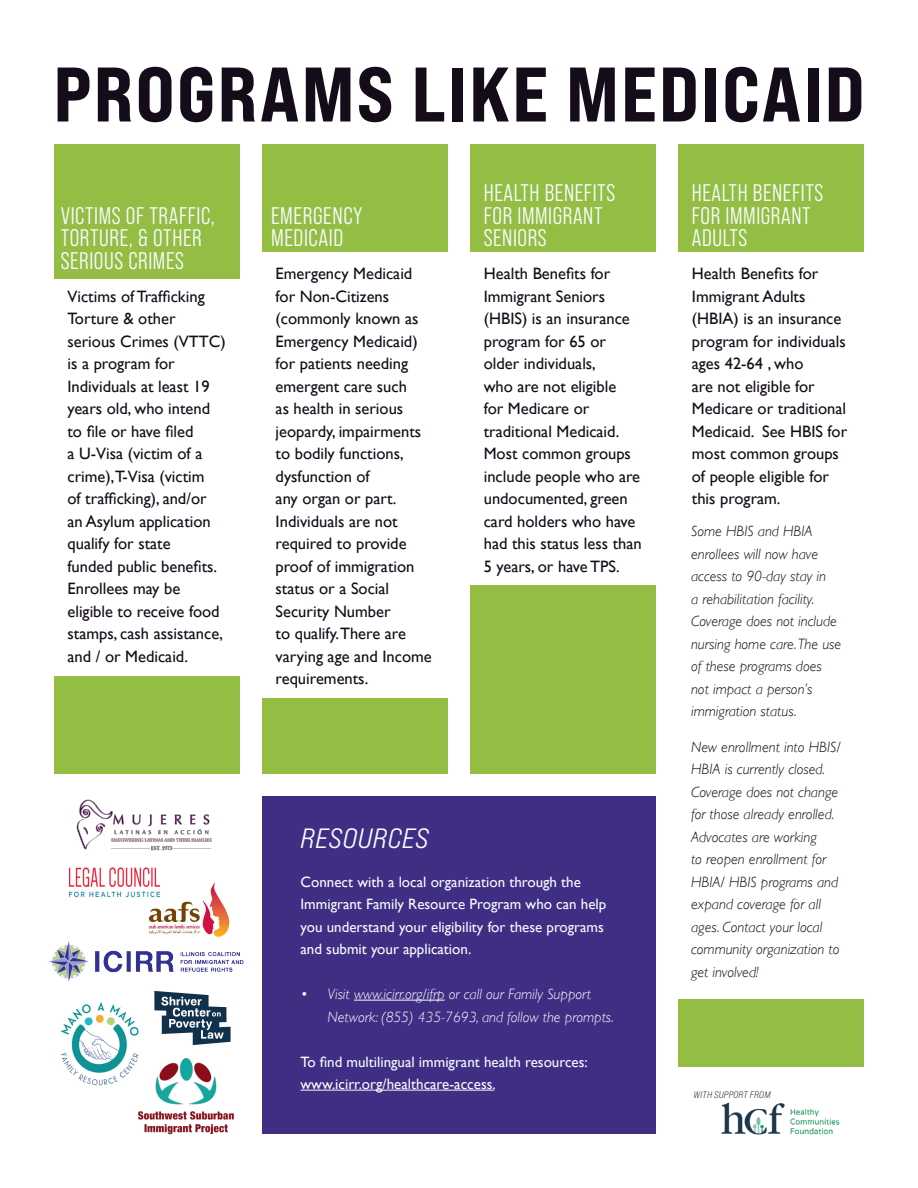
<style>
.page{position:relative;width:918px;height:1188px;background:#fff}
.page>*{position:absolute;margin:0;border:0;box-sizing:border-box;transform-origin:0 0}
.Header_2__pt_24_ExtraBold{font:77.1px "Bebas Neue Pro Exp Eb";letter-spacing:.025em;color:#150c19}
.Header_4__Middle_Italic{font:27.9px "Bebas Neue Pro Exp Md It";letter-spacing:.025em;color:#f6fbfe}
.Infographic_Bump_Out{font:24px/22.5px "Bebas Neue Pro Middle";letter-spacing:.025em;color:#f6fbfe}
.Body_Copy__11pt{font:16.5px/22.5px "Gill Sans";color:#150c19}
.Body_Copy__11pt-2{font:italic 300 15px/22.5px "Gill Sans";color:#150c19}
.Body_Copy__11pt-3{font:15px/22.5px "Gill Sans";color:#f6fbfe}
.t1{font:italic 300 15px/22.5px "Gill Sans";color:#f6fbfe}
.Header_3__18pt_Expanded_Bold_Italic{font:9.45px "Bebas Neue Pro Exp Bk It";letter-spacing:.025em;color:#150c19}
</style>
<div class="page">
<div style="left:262px;top:796px;width:394px;height:338px;background:#3f2e83"></div>
<div style="left:54px;top:676px;width:186px;height:98px;background:#93bd43"></div>
<div style="left:54px;top:144px;width:186px;height:135px;background:#93bd43"></div>
<div style="left:262px;top:144px;width:186px;height:108px;background:#93bd43"></div>
<div style="left:470px;top:144px;width:186px;height:108px;background:#93bd43"></div>
<div style="left:678px;top:144px;width:186px;height:108px;background:#93bd43"></div>
<div style="left:262px;top:699px;width:186px;height:75px;background:#93bd43"></div>
<div style="left:470px;top:585px;width:186px;height:189px;background:#93bd43"></div>
<div style="left:678px;top:999px;width:186px;height:67px;background:#93bd43"></div>
<img style="left:721px;top:1102px;width:119px;height:33px">
<hr style="left:354px;top:1000px;width:91px;height:1px;background:#f6fbfe">
<hr style="left:301px;top:1090px;width:193px;height:1px;background:#f6fbfe">
<img style="left:76px;top:799px;width:137px;height:52px">
<img style="left:148px;top:882px;width:82px;height:55px">
<img style="left:60px;top:1002px;width:79px;height:84px">
<svg style="left:154px;top:991px;width:77px;height:54px"></svg>
<img style="left:131px;top:1051px;width:103px;height:84px">
<img style="left:49px;top:941px;width:195px;height:41px">
<img style="left:69px;top:867px;width:91px;height:31px">
<p class="Header_2__pt_24_ExtraBold" style="left:53px;top:46px;width:813px">PROGRAMS LIKE MEDICAID</p>
<p class="Infographic_Bump_Out" style="left:61px;top:204px;width:156px">VICTIMS OF TRAFFIC,<br>TORTURE, &amp; OTHER<br>SERIOUS CRIMES</p>
<p class="Infographic_Bump_Out" style="left:271px;top:204px;width:93px">EMERGENCY<br>MEDICAID</p>
<p class="Body_Copy__11pt" style="left:276px;top:262px;width:158px">Emergency Medicaid for Non-Citizens (commonly known as<br>Emergency Medicaid) for patients needing emergent care such<br>as health in serious jeopardy, impairments to bodily functions, dysfunction of<br>any organ or part.<br>Individuals are not required to provide proof of immigration status or a Social<br>Security Number<br>to qualify.There are varying age and Income requirements.</p>
<p class="Body_Copy__11pt" style="left:68px;top:285px;width:160px">Victims of Trafficking<br>Torture &amp; other serious Crimes (VTTC) is a program for<br>Individuals at least 19 years old, who intend to file or have filed<br>a U-Visa (victim of a crime),T-Visa (victim<br>of trafficking), and/or an Asylum application qualify for state<br>funded public benefits.<br>Enrollees may be eligible to receive food stamps, cash assistance, and / or Medicaid.</p>
<p class="Infographic_Bump_Out" style="left:484px;top:181px;width:133px">HEALTH BENEFITS<br>FOR IMMIGRANT<br>SENIORS</p>
<p class="Body_Copy__11pt" style="left:484px;top:262px;width:160px">Health Benefits for<br>Immigrant Seniors (HBIS) is an insurance program for 65 or older individuals,<br>who are not eligible<br>for Medicare or traditional Medicaid.<br>Most common groups include people who are undocumented, green card holders who have had this status less than<br>5 years, or have TPS.</p>
<p class="Header_4__Middle_Italic" style="left:301px;top:821px;width:130px">RESOURCES</p>
<p class="Body_Copy__11pt-3" style="left:301px;top:870px;width:307px">Connect with a local organization through the Immigrant Family Resource Program who can help you understand your eligibility for these programs and submit your application.</p>
<p class="t1" style="left:328px;top:983px;width:288px;text-indent:-27px">• Visit www.icirr.org/ifrp or call our Family Support<br>Network: (855) 435-7693, and follow the prompts.</p>
<p class="Body_Copy__11pt-3" style="left:301px;top:1050px;width:289px">To find multilingual immigrant health resources:</p>
<p class="Body_Copy__11pt-3" style="left:301px;top:1073px;width:197px">www.icirr.org/healthcare-access.</p>
<p class="Infographic_Bump_Out" style="left:692px;top:181px;width:133px">HEALTH BENEFITS<br>FOR IMMIGRANT<br>ADULTS</p>
<p class="Body_Copy__11pt" style="left:692px;top:262px;width:157px">Health Benefits for<br>Immigrant Adults (HBIA) is an insurance program for individuals ages 42-64 , who<br>are not eligible for<br>Medicare or traditional<br>Medicaid. See HBIS for most common groups of people eligible for this program.</p>
<p class="Body_Copy__11pt-2" style="left:691px;top:520px;width:152px">Some HBIS and HBIA enrollees will now have access to 90-day stay in<br>a rehabilitation facility.<br>Coverage does not include nursing home care. The use of these programs does not impact a person’s immigration status.</p>
<p class="Body_Copy__11pt-2" style="left:691px;top:735px;width:151px">New enrollment into HBIS/<br>HBIA is currently closed.<br>Coverage does not change for those already enrolled.<br>Advocates are working<br>to reopen enrollment for<br>HBIA/ HBIS programs and expand coverage for all ages. Contact your local community organization to get involved!</p>
<p class="Header_3__18pt_Expanded_Bold_Italic" style="left:694px;top:1089px;width:78px">WITH SUPPORT FROM</p>
</div>
